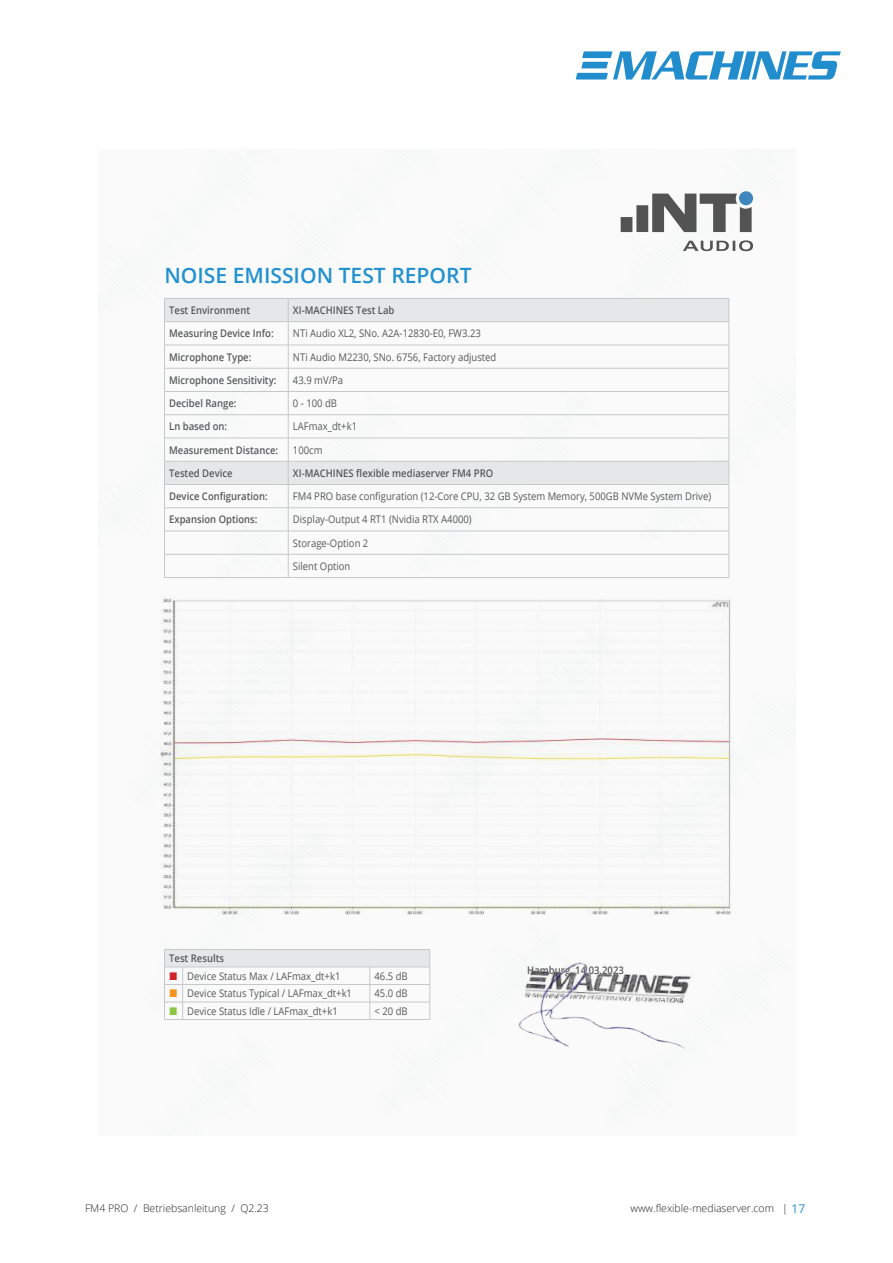
<style>
.page{position:relative;width:893px;height:1263px;background:#fff}
.page>*{position:absolute;margin:0;border:0;box-sizing:border-box;transform-origin:0 0}
.t1{font:600 21.15px "Open Sans";color:#2291d0}
.t2{font:10.5px "Open Sans";color:#57585a;scale:.9 1}
.t3{font:600 10.5px "Open Sans";color:#57585a;scale:.9 1}
.t4{font:300 10.5px "Open Sans";color:#231f20}
.s1{font-weight:400;font-size:12px;color:#2291d0}
</style>
<div class="page">
<svg style="left:576px;top:51px;width:265px;height:29px"></svg>
<img style="left:606px;top:390px;width:188px;height:187px">
<img style="left:518px;top:958px;width:173px;height:92px">
<svg style="left:165px;top:299px;width:564px;height:185px"></svg>
<hr style="left:164px;top:321px;width:124px;height:1px;background:#c7c8ca">
<hr style="left:288px;top:321px;width:441px;height:1px;background:#c7c8ca">
<hr style="left:164px;top:345px;width:124px;height:1px;background:#c7c8ca">
<hr style="left:288px;top:345px;width:441px;height:1px;background:#c7c8ca">
<hr style="left:164px;top:368px;width:124px;height:1px;background:#c7c8ca">
<hr style="left:288px;top:368px;width:441px;height:1px;background:#c7c8ca">
<hr style="left:164px;top:391px;width:124px;height:1px;background:#c7c8ca">
<hr style="left:288px;top:391px;width:441px;height:1px;background:#c7c8ca">
<hr style="left:164px;top:414px;width:124px;height:1px;background:#c7c8ca">
<hr style="left:288px;top:414px;width:441px;height:1px;background:#c7c8ca">
<hr style="left:164px;top:438px;width:124px;height:1px;background:#c7c8ca">
<hr style="left:288px;top:438px;width:441px;height:1px;background:#c7c8ca">
<hr style="left:164px;top:461px;width:124px;height:1px;background:#c7c8ca">
<hr style="left:288px;top:461px;width:441px;height:1px;background:#c7c8ca">
<hr style="left:164px;top:484px;width:124px;height:1px;background:#c7c8ca">
<hr style="left:288px;top:484px;width:441px;height:1px;background:#c7c8ca">
<hr style="left:164px;top:507px;width:124px;height:1px;background:#c7c8ca">
<hr style="left:288px;top:507px;width:441px;height:1px;background:#c7c8ca">
<hr style="left:164px;top:531px;width:124px;height:1px;background:#c7c8ca">
<hr style="left:288px;top:531px;width:441px;height:1px;background:#c7c8ca">
<hr style="left:164px;top:554px;width:124px;height:1px;background:#c7c8ca">
<hr style="left:288px;top:554px;width:441px;height:1px;background:#c7c8ca">
<svg style="left:288px;top:299px;width:1px;height:278px"></svg>
<hr style="left:164px;top:577px;width:124px;height:1px;background:#c7c8ca">
<hr style="left:288px;top:577px;width:441px;height:1px;background:#c7c8ca">
<hr style="left:164px;top:298px;width:124px;height:1px;background:#c7c8ca">
<hr style="left:288px;top:298px;width:441px;height:1px;background:#c7c8ca">
<svg style="left:164px;top:299px;width:1px;height:278px"></svg>
<svg style="left:729px;top:299px;width:1px;height:278px"></svg>
<div style="left:164px;top:949px;width:266px;height:18px;background:#e6e7e9"></div>
<hr style="left:183px;top:984px;width:187px;height:1px;background:#c7c8ca">
<hr style="left:370px;top:984px;width:60px;height:1px;background:#c7c8ca">
<hr style="left:183px;top:1002px;width:187px;height:1px;background:#c7c8ca">
<hr style="left:370px;top:1002px;width:60px;height:1px;background:#c7c8ca">
<svg style="left:370px;top:968px;width:1px;height:51px"></svg>
<hr style="left:183px;top:1019px;width:187px;height:1px;background:#c7c8ca">
<hr style="left:370px;top:1019px;width:60px;height:1px;background:#c7c8ca">
<hr style="left:183px;top:949px;width:187px;height:1px;background:#c7c8ca">
<hr style="left:370px;top:949px;width:60px;height:1px;background:#c7c8ca">
<svg style="left:430px;top:950px;width:1px;height:69px"></svg>
<hr style="left:183px;top:967px;width:187px;height:1px;background:#c7c8ca">
<hr style="left:370px;top:967px;width:60px;height:1px;background:#c7c8ca">
<img style="left:160px;top:598px;width:573px;height:317px">
<svg style="left:621px;top:194px;width:132px;height:57px"></svg>
<div style="left:739px;top:191px;width:14px;height:14px;background:#3e86bd;border-radius:50%"></div>
<svg style="left:164px;top:949px;width:19px;height:71px"></svg>
<h1 class="t1" style="left:164px;top:261px;width:309px">NOISE EMISSION TEST REPORT</h1>
<p class="t3" style="left:169px;top:303px;width:91px">Test Environment</p>
<p class="t3" style="left:293px;top:303px;width:114px">XI-MACHINES Test Lab</p>
<p class="t3" style="left:169px;top:326px;width:118px">Measuring Device Info:</p>
<p class="t2" style="left:293px;top:326px;width:210px">NTi Audio XL2, SNo. A2A-12830-E0, FW3.23</p>
<p class="t3" style="left:169px;top:350px;width:93px">Microphone Type:</p>
<p class="t2" style="left:293px;top:350px;width:228px">NTi Audio M2230, SNo. 6756, Factory adjusted</p>
<p class="t3" style="left:169px;top:373px;width:121px">Microphone Sensitivity:</p>
<p class="t2" style="left:293px;top:373px;width:57px">43.9 mV/Pa</p>
<p class="t3" style="left:169px;top:396px;width:76px">Decibel Range:</p>
<p class="t2" style="left:293px;top:396px;width:51px">0 - 100 dB</p>
<p class="t3" style="left:169px;top:419px;width:66px">Ln based on:</p>
<p class="t2" style="left:293px;top:419px;width:73px">LAFmax_dt+k1</p>
<p class="t3" style="left:169px;top:443px;width:123px">Measurement Distance:</p>
<p class="t2" style="left:293px;top:443px;width:34px">100cm</p>
<p class="t3" style="left:169px;top:466px;width:72px">Tested Device</p>
<p class="t3" style="left:293px;top:466px;width:224px">XI-MACHINES flexible mediaserver FM4 PRO</p>
<p class="t3" style="left:169px;top:489px;width:111px">Device Configuration:</p>
<p class="t2" style="left:293px;top:489px;width:466px">FM4 PRO base configuration (12-Core CPU, 32 GB System Memory, 500GB NVMe System Drive)</p>
<p class="t3" style="left:169px;top:512px;width:100px">Expansion Options:</p>
<p class="t2" style="left:293px;top:512px;width:200px">Display-Output 4 RT1 (Nvidia RTX A4000)</p>
<p class="t2" style="left:293px;top:536px;width:85px">Storage-Option 2</p>
<p class="t2" style="left:293px;top:559px;width:65px">Silent Option</p>
<p class="t3" style="left:169px;top:951px;width:62px">Test Results</p>
<p class="t2" style="left:187px;top:969px;width:172px">Device Status Max / LAFmax_dt+k1</p>
<p class="t2" style="left:374px;top:969px;width:38px">46.5 dB</p>
<p class="t2" style="left:187px;top:986px;width:185px">Device Status Typical / LAFmax_dt+k1</p>
<p class="t2" style="left:374px;top:986px;width:38px">45.0 dB</p>
<p class="t2" style="left:187px;top:1004px;width:169px">Device Status Idle / LAFmax_dt+k1</p>
<p class="t2" style="left:374px;top:1004px;width:38px">&lt; 20 dB</p>
<p class="t3" style="left:527px;top:963px;width:109px">Hamburg, 14.03.2023</p>
<p class="t4" style="left:85px;top:1201px;width:185px">FM4 PRO / Betriebsanleitung / Q2.23</p>
<p class="t4" style="left:630px;top:1201px;width:176px">www.flexible-mediaserver.com | <span class="s1">17</span></p>
</div>
